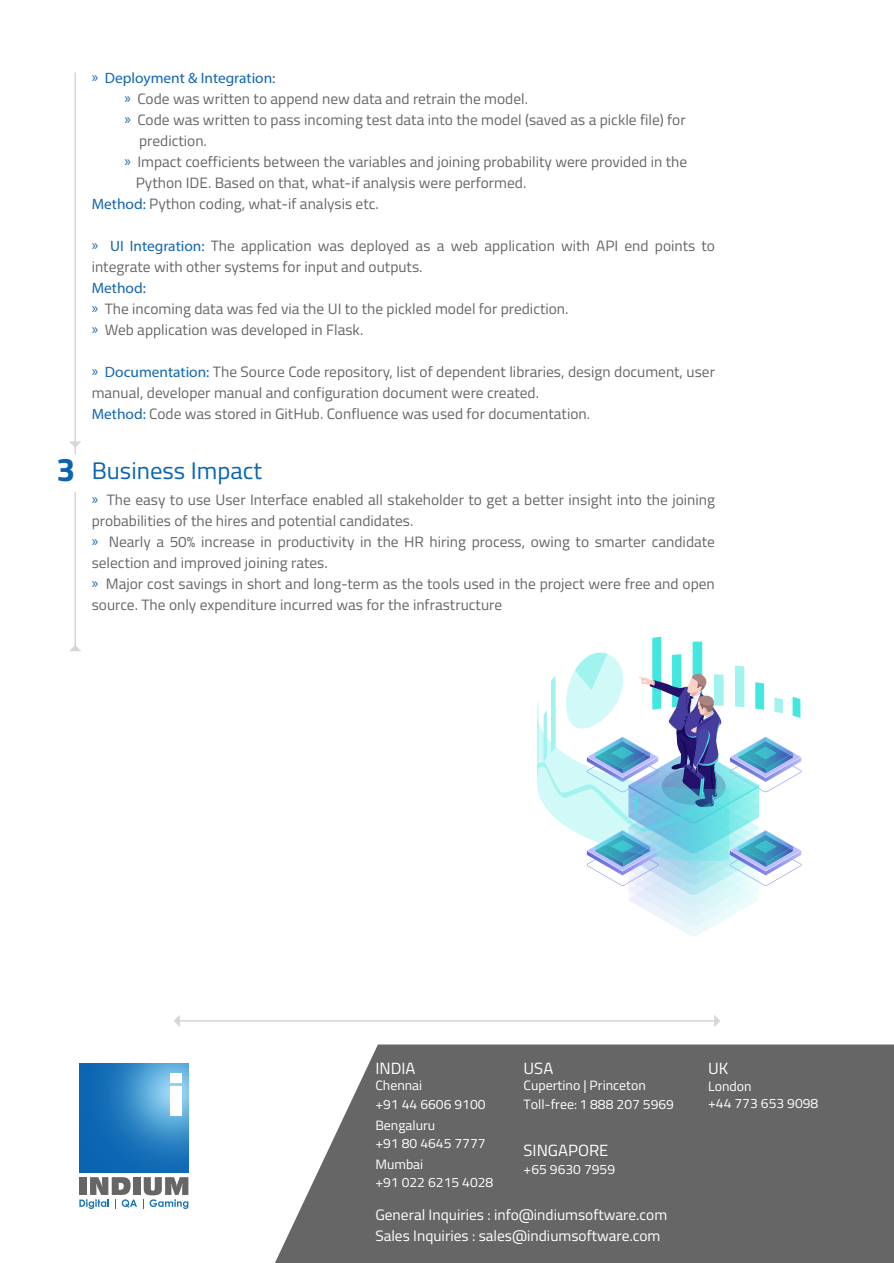
<style>
.page{position:relative;width:894px;height:1263px;background:#fff}
.page>*{position:absolute;margin:0;border:0;box-sizing:border-box;transform-origin:0 0}
.t1{font:24px "Titillium Web";color:#0a64b1}
.t2{font:16.2px "Titillium Web";color:#fff}
.t3{font:15px/21px "Titillium Web";color:#666}
.t4{font:15px/21px "Titillium Web";color:#fff}
.t5{font:15px "Myriad Pro";color:#1265b0}
.t6{font:13.5px/18.5px "Titillium Web";color:#fff}
.s1{font-family:"Myriad Pro";color:#1265b0}
.s2{font-weight:700;font-size:32.85px}
</style>
<div class="page">
<svg style="left:275px;top:1044px;width:618px;height:219px;background:#737373"></svg>
<svg style="left:79px;top:1063px;width:110px;height:145px"></svg>
<svg style="left:79px;top:1064px;width:109px;height:108px;background:#2d82c2"></svg>
<div style="left:170px;top:1087px;width:11px;height:29px;background:#fff"></div>
<div style="left:170px;top:1073px;width:11px;height:10px;background:#fff"></div>
<svg style="left:79px;top:1177px;width:58px;height:32px"></svg>
<div style="left:133px;top:1177px;width:7px;height:18px;background:#666"></div>
<svg style="left:143px;top:1177px;width:45px;height:32px"></svg>
<hr style="left:177px;top:1020px;width:540px;height:2px;background:#d6d6d6">
<svg style="left:174px;top:1015px;width:6px;height:12px"></svg>
<svg style="left:713px;top:1015px;width:7px;height:12px"></svg>
<hr style="left:74px;top:72px;width:2px;height:578px;background:#d6d6d6">
<svg style="left:69px;top:645px;width:12px;height:6px"></svg>
<img style="left:69px;top:431px;width:12px;height:83px">
<svg style="left:537px;top:637px;width:264px;height:299px"></svg>
<p class="t5" style="left:92px;top:69px;width:185px">» Deployment &amp; Integration:</p>
<p class="t3" style="left:124px;top:88px;width:405px"><span class="s1">»</span> Code was written to append new data and retrain the model.</p>
<p class="t3" style="left:124px;top:109px;width:562px"><span class="s1">»</span> Code was written to pass incoming test data into the model (saved as a pickle file) for</p>
<p class="t3" style="left:139px;top:130px;width:69px">prediction.</p>
<p class="t3" style="left:124px;top:151px;width:564px"><span class="s1">»</span> Impact coefficients between the variables and joining probability were provided in the</p>
<p class="t3" style="left:136px;top:172px;width:392px">Python IDE. Based on that, what-if analysis were performed.</p>
<p class="t3" style="left:92px;top:193px;width:288px"><span class="s1">Method:</span> Python coding, what-if analysis etc.</p>
<p class="t3" style="left:92px;top:235px;width:624px"><span class="s1">» UI Integration:</span> The application was deployed as a web application with API end points to integrate with other systems for input and outputs.</p>
<p class="t5" style="left:92px;top:279px;width:56px">Method:</p>
<p class="t3" style="left:92px;top:298px;width:478px"><span class="s1">»</span> The incoming data was fed via the UI to the pickled model for prediction. <span class="s1">»</span> Web application was developed in Flask.</p>
<p class="t3" style="left:92px;top:361px;width:624px"><span class="s1">» Documentation:</span> The Source Code repository, list of dependent libraries, design document, user manual, developer manual and configuration document were created.<br><span class="s1">Method:</span> Code was stored in GitHub. Confluence was used for documentation.</p>
<h1 class="t1" style="left:56px;top:453px;width:207px"><span class="s2">3</span> Business Impact</h1>
<p class="t3" style="left:92px;top:488px;width:624px"><span class="s1">»</span> The easy to use User Interface enabled all stakeholder to get a better insight into the joining probabilities of the hires and potential candidates.<br><span class="s1">»</span> Nearly a 50% increase in productivity in the HR hiring process, owing to smarter candidate selection and improved joining rates.<br><span class="s1">»</span> Major cost savings in short and long-term as the tools used in the project were free and open source. The only expenditure incurred was for the infrastructure</p>
<p class="t2" style="left:523px;top:1056px;width:31px">USA</p>
<p class="t6" style="left:523px;top:1075px;width:152px">Cupertino | Princeton<br>Toll-free: 1 888 207 5969</p>
<p class="t2" style="left:523px;top:1139px;width:86px">SINGAPORE</p>
<p class="t6" style="left:523px;top:1159px;width:93px">+65 9630 7959</p>
<p class="t4" style="left:375px;top:1204px;width:293px">General Inquiries : info@indiumsoftware.com<br>Sales Inquiries : sales@indiumsoftware.com</p>
<p class="t2" style="left:375px;top:1056px;width:42px">INDIA</p>
<p class="t6" style="left:375px;top:1075px;width:112px">Chennai<br>+91 44 6606 9100</p>
<p class="t6" style="left:375px;top:1115px;width:112px">Bengaluru<br>+91 80 4645 7777</p>
<p class="t6" style="left:375px;top:1154px;width:119px">Mumbai<br>+91 022 6215 4028</p>
<p class="t2" style="left:707px;top:1056px;width:22px">UK</p>
<p class="t6" style="left:707px;top:1076px;width:112px;line-height:17.9px">London<br>+44 773 653 9098</p>
</div>
